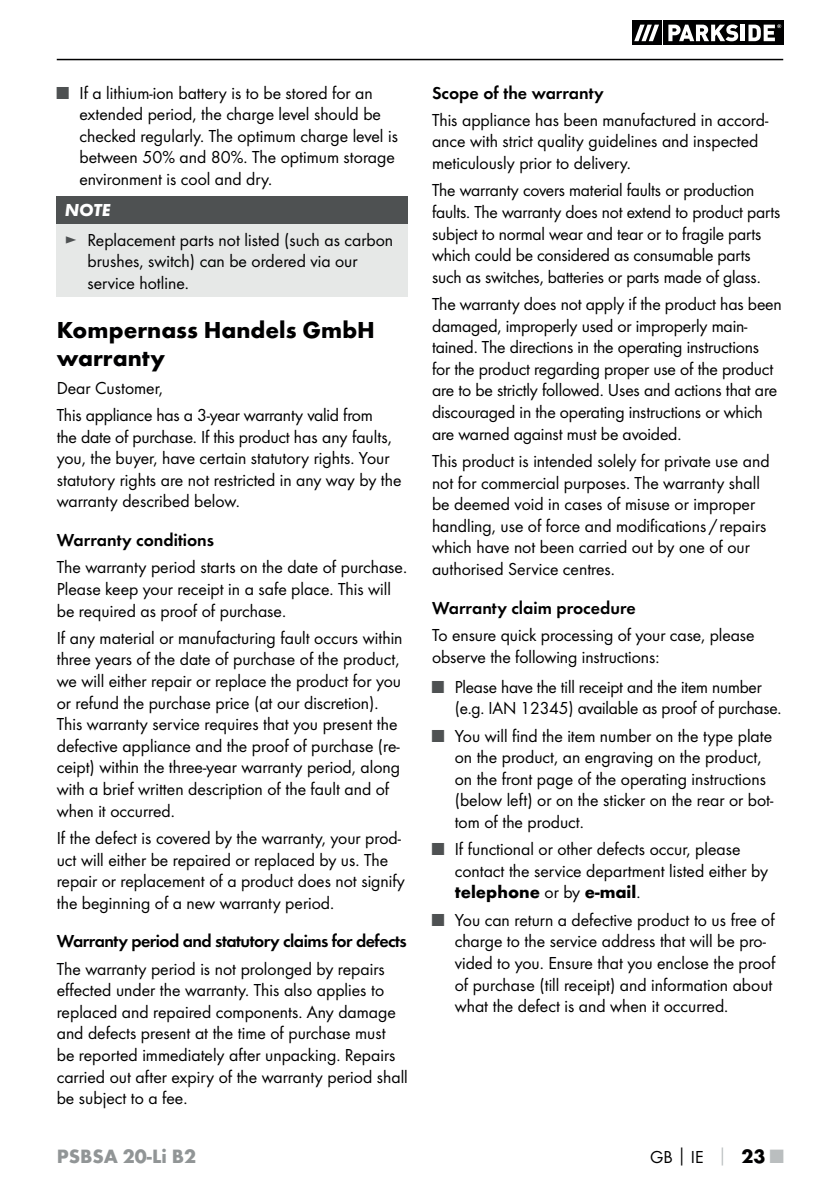
<style>
.page{position:relative;width:840px;height:1191px;background:#fff}
.page>*{position:absolute;margin:0;border:0;box-sizing:border-box;transform-origin:0 0}
.t1{font:700 24px/28.8px "Futura";color:#000001}
.t2{font:700 20px "Futura";color:#919596}
.t3{font:18px/21.6px "Futura Boo";color:#000001}
.t4{font:18px "Futura Dem";color:#000001}
.t5{font:18px "Futura Dem";letter-spacing:-.03em;color:#000001}
.t6{font:700 18px "Futura";color:#000001}
.t7{font:italic 700 18px "Futura";color:#fff}
.s1{color:#4e5152}
.s2{font-family:"Futura Boo";font-weight:400}
.s3{font-family:"Futura";font-weight:700}
.s4{font-family:"Futura";font-weight:700;color:#babebf}
.s5{font-family:"Futura";font-weight:700;font-size:20px}
.s6{font-family:"Futura";font-weight:700;font-size:20px;color:#babebf}
</style>
<div class="page">
<hr style="left:57px;top:59px;width:725px;height:1px;background:#000001">
<svg style="left:661px;top:20px;width:123px;height:25px"></svg>
<div style="left:631px;top:20px;width:30px;height:25px;background:#000001"></div>
<div style="left:662px;top:20px;width:120px;height:25px;background:#000001"></div>
<svg style="left:634px;top:25px;width:24px;height:16px"></svg>
<svg style="left:668px;top:24px;width:69px;height:17px"></svg>
<hr style="left:740px;top:25px;width:4px;height:16px;background:#fff">
<svg style="left:748px;top:24px;width:32px;height:17px"></svg>
<div style="left:57px;top:196px;width:351px;height:28px;background:#4e5152"></div>
<div style="left:57px;top:224px;width:351px;height:73px;background:#e6e8e7"></div>
<p class="t3" style="left:79px;top:83px;width:320px;text-indent:-23px"><span class="s1">■</span> If a lithium-ion battery is to be stored for an extended period, the charge level should be checked regularly. The optimum charge level is between 50% and 80%. The optimum storage environment is cool and dry.</p>
<p class="t7" style="left:65px;top:204px;width:47px">NOTE</p>
<p class="t3" style="left:87px;top:230px;width:307px;text-indent:-23px"><span class="s1">►</span> Replacement parts not listed (such as carbon brushes, switch) can be ordered via our service hotline.</p>
<h1 class="t1" style="left:57px;top:317px;width:319px">Kompernass Handels GmbH warranty</h1>
<p class="t3" style="left:57px;top:375px;width:317px;line-height:27.2px">Dear Customer,<br>This appliance has a 3-year warranty valid from</p>
<p class="t3" style="left:57px;top:427px;width:346px">the date of purchase. If this product has any faults, you, the buyer, have certain statutory rights. Your statutory rights are not restricted in any way by the warranty described below.</p>
<p class="t4" style="left:57px;top:532px;width:159px">Warranty conditions</p>
<p class="t3" style="left:57px;top:557px;width:351px">The warranty period starts on the date of purchase.<br>Please keep your receipt in a safe place. This will be required as proof of purchase.</p>
<p class="t3" style="left:57px;top:628px;width:347px">If any material or manufacturing fault occurs within three years of the date of purchase of the product, we will either repair or replace the product for you or refund the purchase price (at our discretion).<br>This warranty service requires that you present the defective appliance and the proof of purchase (re&shy;ceipt) within the three-year warranty period, along with a brief written description of the fault and of when it occurred.</p>
<p class="t3" style="left:57px;top:828px;width:349px">If the defect is covered by the warranty, your prod&shy;uct will either be repaired or replaced by us. The repair or replacement of a product does not signify the beginning of a new warranty period.</p>
<p class="t5" style="left:57px;top:933px;width:351px">Warranty period and statutory claims for defects</p>
<p class="t3" style="left:57px;top:958px;width:352px">The warranty period is not prolonged by repairs effected under the warranty. This also applies to replaced and repaired components. Any damage and defects present at the time of purchase must be reported immediately after unpacking. Repairs carried out after expiry of the warranty period shall be subject to a fee.</p>
<p class="t4" style="left:432px;top:85px;width:173px">Scope of the warranty</p>
<p class="t3" style="left:432px;top:110px;width:337px">This appliance has been manufactured in accord&shy;ance with strict quality guidelines and inspected meticulously prior to delivery.</p>
<p class="t3" style="left:432px;top:180px;width:350px">The warranty covers material faults or production faults. The warranty does not extend to product parts subject to normal wear and tear or to fragile parts which could be considered as consumable parts such as switches, batteries or parts made of glass.</p>
<p class="t3" style="left:432px;top:294px;width:351px">The warranty does not apply if the product has been damaged, improperly used or improperly main&shy;tained. The directions in the operating instructions for the product regarding proper use of the product are to be strictly followed. Uses and actions that are discouraged in the operating instructions or which are warned against must be avoided.</p>
<p class="t3" style="left:432px;top:451px;width:339px">This product is intended solely for private use and not for commercial purposes. The warranty shall be deemed void in cases of misuse or improper handling, use of force and modifications / repairs which have not been carried out by one of our authorised Service centres.</p>
<p class="t4" style="left:432px;top:599px;width:205px">Warranty claim procedure</p>
<p class="t3" style="left:432px;top:625px;width:324px">To ensure quick processing of your case, please observe the following instructions:</p>
<p class="t3" style="left:454px;top:677px;width:328px;text-indent:-23px"><span class="s1">■</span> Please have the till receipt and the item number (e.g. IAN 12345) available as proof of purchase.</p>
<p class="t3" style="left:454px;top:725px;width:320px;text-indent:-23px"><span class="s1">■</span> You will find the item number on the type plate on the product, an engraving on the product, on the front page of the operating instructions (below left) or on the sticker on the rear or bot&shy;tom of the product.</p>
<p class="t3" style="left:454px;top:839px;width:315px;text-indent:-23px"><span class="s1">■</span> If functional or other defects occur, please contact the service department listed either by</p>
<p class="t6" style="left:454px;top:885px;width:187px">telephone <span class="s2">or by</span> e-mail<span class="s2">.</span></p>
<p class="t3" style="left:454px;top:910px;width:322px;text-indent:-23px"><span class="s1">■</span> You can return a defective product to us free of charge to the service address that will be pro&shy;vided to you. Ensure that you enclose the proof of purchase (till receipt) and information about what the defect is and when it occurred.</p>
<p class="t2" style="left:57px;top:1148px;width:141px">PSBSA 20-Li B2</p>
<p class="t3" style="left:649px;top:1146px;width:135px">GB<span class="s3">│</span>IE <span class="s4">│</span> <span class="s5">23</span> <span class="s6">■</span></p>
</div>
